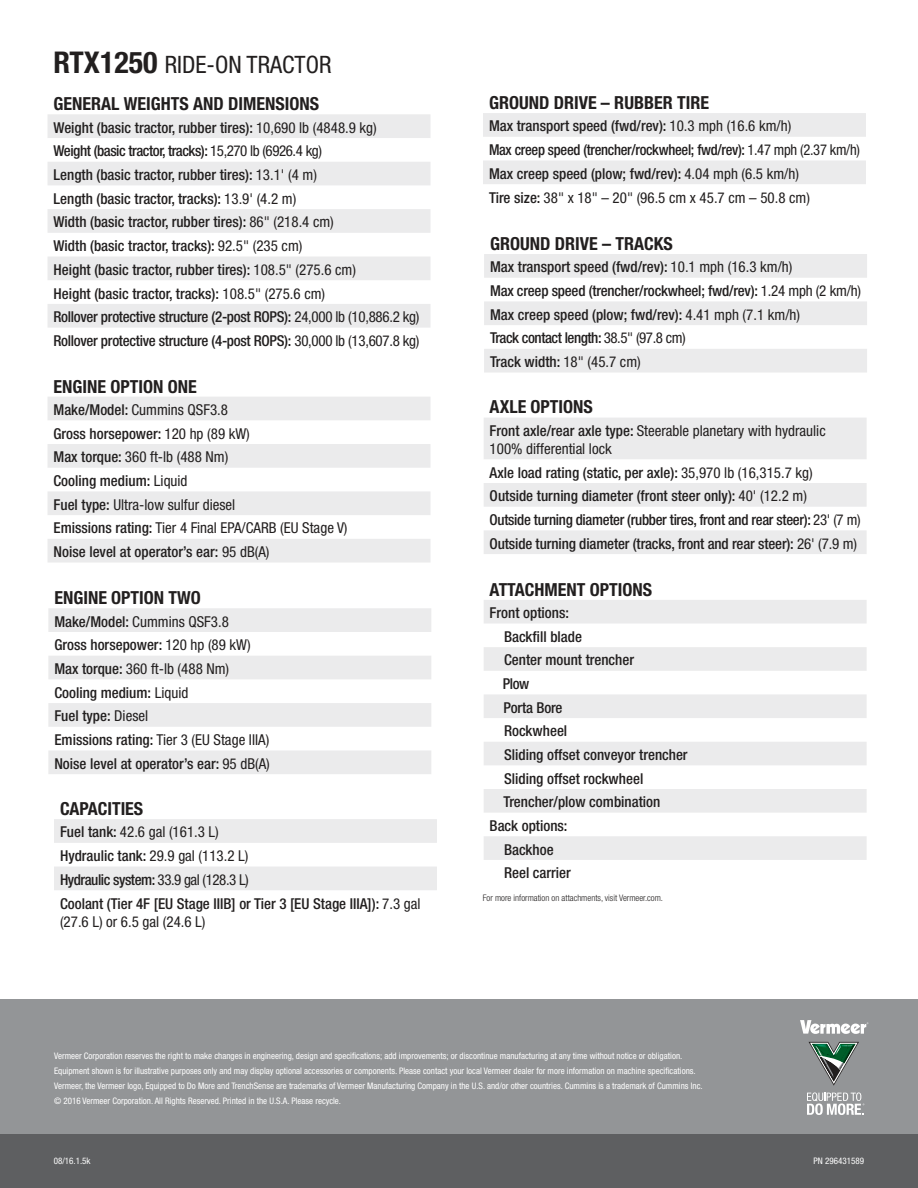
<style>
.page{position:relative;width:918px;height:1188px;background:#fff}
.page>*{position:absolute;margin:0;border:0;box-sizing:border-box;transform-origin:0 0}
.t1{font:condensed 24px "Helvetica Neue";color:#221f1f}
.t2{font:700 condensed 18px "Helvetica Neue";color:#221f1f}
.t3{font:500 condensed 15px/23.7px "Helvetica Neue";color:#221f1f}
.t4{font:condensed 15px/18px "Helvetica Neue";color:#221f1f}
.t5{font:condensed 9px/15px "Helvetica Neue";color:#fff}
.t6{font:300 condensed 9px "Helvetica Neue";color:#221f1f}
.s1{font-weight:700;font-size:30px}
.s2{font-weight:400}
.s3{font-weight:500}
</style>
<div class="page">
<svg style="left:48px;top:114px;width:383px;height:214px;fill:#ebebec"></svg>
<svg style="left:48px;top:397px;width:383px;height:166px;fill:#ebebec"></svg>
<svg style="left:54px;top:819px;width:383px;height:71px"></svg>
<svg style="left:483px;top:113px;width:383px;height:71px"></svg>
<svg style="left:484px;top:418px;width:383px;height:136px;fill:#ebebec"></svg>
<svg style="left:484px;top:600px;width:383px;height:260px;fill:#ebebec"></svg>
<svg style="left:48px;top:608px;width:383px;height:166px;fill:#ebebec"></svg>
<svg style="left:484px;top:254px;width:383px;height:119px;fill:#ebebec"></svg>
<div style="left:0;top:999px;width:918px;height:151px;background:#939597"></div>
<svg style="left:800px;top:1020px;width:68px;height:14px"></svg>
<svg style="left:807px;top:1092px;width:57px;height:23px"></svg>
<svg style="left:809px;top:1042px;width:50px;height:44px"></svg>
<div style="left:0;top:1134px;width:918px;height:54px;background:#5e5f61"></div>
<h1 class="t1" style="left:53px;top:56px;width:280px"><span class="s1">RTX1250</span> RIDE-ON TRACTOR</h1>
<p class="t2" style="left:54px;top:97px;width:267px">GENERAL WEIGHTS AND DIMENSIONS</p>
<p class="t3" style="left:54px;top:117px;width:367px">Weight (basic tractor, rubber tires): <span class="s2">10,690 lb (4848.9 kg)<br></span>Weight (basic tractor, tracks): <span class="s2">15,270 lb (6926.4 kg)<br></span>Length (basic tractor, rubber tires): <span class="s2">13.1' (4 m)<br></span>Length (basic tractor, tracks): <span class="s2">13.9' (4.2 m)<br></span>Width (basic tractor, rubber tires): <span class="s2">86" (218.4 cm)<br></span>Width (basic tractor, tracks): <span class="s2">92.5" (235 cm)<br></span>Height (basic tractor, rubber tires): <span class="s2">108.5" (275.6 cm)<br></span>Height (basic tractor, tracks): <span class="s2">108.5" (275.6 cm)<br></span>Rollover protective structure (2-post ROPS): <span class="s2">24,000 lb (10,886.2 kg)<br></span>Rollover protective structure (4-post ROPS): <span class="s2">30,000 lb (13,607.8 kg)</span></p>
<p class="t2" style="left:54px;top:379px;width:145px">ENGINE OPTION ONE</p>
<p class="t3" style="left:54px;top:399px;width:296px">Make/Model: <span class="s2">Cummins QSF3.8<br></span>Gross horsepower: <span class="s2">120 hp (89 kW)<br></span>Max torque: <span class="s2">360 ft-lb (488 Nm)<br></span>Cooling medium: <span class="s2">Liquid<br></span>Fuel type: <span class="s2">Ultra-low sulfur diesel<br></span>Emissions rating: <span class="s2">Tier 4 Final EPA/CARB (EU Stage V)<br></span>Noise level at operator’s ear: <span class="s2">95 dB(A)</span></p>
<p class="t2" style="left:54px;top:591px;width:148px">ENGINE OPTION TWO</p>
<p class="t3" style="left:54px;top:611px;width:217px">Make/Model: <span class="s2">Cummins QSF3.8<br></span>Gross horsepower: <span class="s2">120 hp (89 kW)<br></span>Max torque: <span class="s2">360 ft-lb (488 Nm)<br></span>Cooling medium: <span class="s2">Liquid<br></span>Fuel type: <span class="s2">Diesel<br></span>Emissions rating: <span class="s2">Tier 3 (EU Stage IIIA)<br></span>Noise level at operator’s ear: <span class="s2">95 dB(A)</span></p>
<p class="t2" style="left:60px;top:802px;width:85px">CAPACITIES</p>
<p class="t3" style="left:60px;top:822px;width:362px">Fuel tank: <span class="s2">42.6 gal (161.3 L)<br></span>Hydraulic tank: <span class="s2">29.9 gal (113.2 L)<br></span>Hydraulic system: <span class="s2">33.9 gal (128.3 L)<br></span>Coolant (Tier 4F [EU Stage IIIB] or Tier 3 [EU Stage IIIA]): <span class="s2">7.3 gal</span></p>
<p class="t4" style="left:60px;top:913px;width:147px">(27.6 L) or 6.5 gal (24.6 L)</p>
<p class="t2" style="left:489px;top:96px;width:222px">GROUND DRIVE – RUBBER TIRE</p>
<p class="t3" style="left:489px;top:115px;width:372px">Max transport speed (fwd/rev): <span class="s2">10.3 mph (16.6 km/h)<br></span>Max creep speed (trencher/rockwheel; fwd/rev): <span class="s2">1.47 mph (2.37 km/h)<br></span>Max creep speed (plow; fwd/rev): <span class="s2">4.04 mph (6.5 km/h)<br></span>Tire size: <span class="s2">38" x 18" – 20" (96.5 cm x 45.7 cm – 50.8 cm)</span></p>
<p class="t2" style="left:490px;top:237px;width:184px">GROUND DRIVE – TRACKS</p>
<p class="t3" style="left:490px;top:256px;width:372px">Max transport speed (fwd/rev): <span class="s2">10.1 mph (16.3 km/h)<br></span>Max creep speed (trencher/rockwheel; fwd/rev): <span class="s2">1.24 mph (2 km/h)<br></span>Max creep speed (plow; fwd/rev): <span class="s2">4.41 mph (7.1 km/h)<br></span>Track contact length: <span class="s2">38.5" (97.8 cm)<br></span>Track width: <span class="s2">18" (45.7 cm)</span></p>
<p class="t2" style="left:490px;top:400px;width:105px">AXLE OPTIONS</p>
<p class="t4" style="left:490px;top:423px;width:338px"><span class="s3">Front axle/rear axle type:</span> Steerable planetary with hydraulic<br>100% differential lock</p>
<p class="t3" style="left:490px;top:462px;width:372px">Axle load rating (static, per axle): <span class="s2">35,970 lb (16,315.7 kg)<br></span>Outside turning diameter (front steer only): <span class="s2">40' (12.2 m)<br></span>Outside turning diameter (rubber tires, front and rear steer): <span class="s2">23' (7 m)<br></span>Outside turning diameter (tracks, front and rear steer): <span class="s2">26' (7.9 m)</span></p>
<p class="t2" style="left:490px;top:583px;width:164px">ATTACHMENT OPTIONS</p>
<p class="t3" style="left:490px;top:602px;width:81px">Front options:</p>
<p class="t3" style="left:504px;top:626px;width:79px">Backfill blade</p>
<p class="t3" style="left:504px;top:649px;width:132px">Center mount trencher</p>
<p class="t3" style="left:503px;top:673px;width:28px">Plow</p>
<p class="t3" style="left:503px;top:697px;width:61px">Porta Bore</p>
<p class="t3" style="left:504px;top:720px;width:65px">Rockwheel</p>
<p class="t3" style="left:504px;top:744px;width:185px">Sliding offset conveyor trencher</p>
<p class="t3" style="left:504px;top:768px;width:141px">Sliding offset rockwheel</p>
<p class="t3" style="left:504px;top:791px;width:158px">Trencher/plow combination</p>
<p class="t3" style="left:490px;top:815px;width:79px">Back options:</p>
<p class="t3" style="left:504px;top:839px;width:51px">Backhoe</p>
<p class="t3" style="left:504px;top:862px;width:68px">Reel carrier</p>
<p class="t6" style="left:483px;top:895px;width:182px">For more information on attachments, visit Vermeer.com.</p>
<p class="t5" style="left:54px;top:1049px;width:650px">Vermeer Corporation reserves the right to make changes in engineering, design and specifications; add improvements; or discontinue manufacturing at any time without notice or obligation.<br>Equipment shown is for illustrative purposes only and may display optional accessories or components. Please contact your local Vermeer dealer for more information on machine specifications.<br>Vermeer, the Vermeer logo, Equipped to Do More and TrenchSense are trademarks of Vermeer Manufacturing Company in the U.S. and/or other countries. Cummins is a trademark of Cummins Inc. © 2016 Vermeer Corporation. All Rights Reserved. Printed in the U.S.A. Please recycle.</p>
<p class="t5" style="left:54px;top:1154px;width:38px">08/16.1.5k</p>
<p class="t5" style="left:814px;top:1154px;width:52px">PN 296431589</p>
</div>
